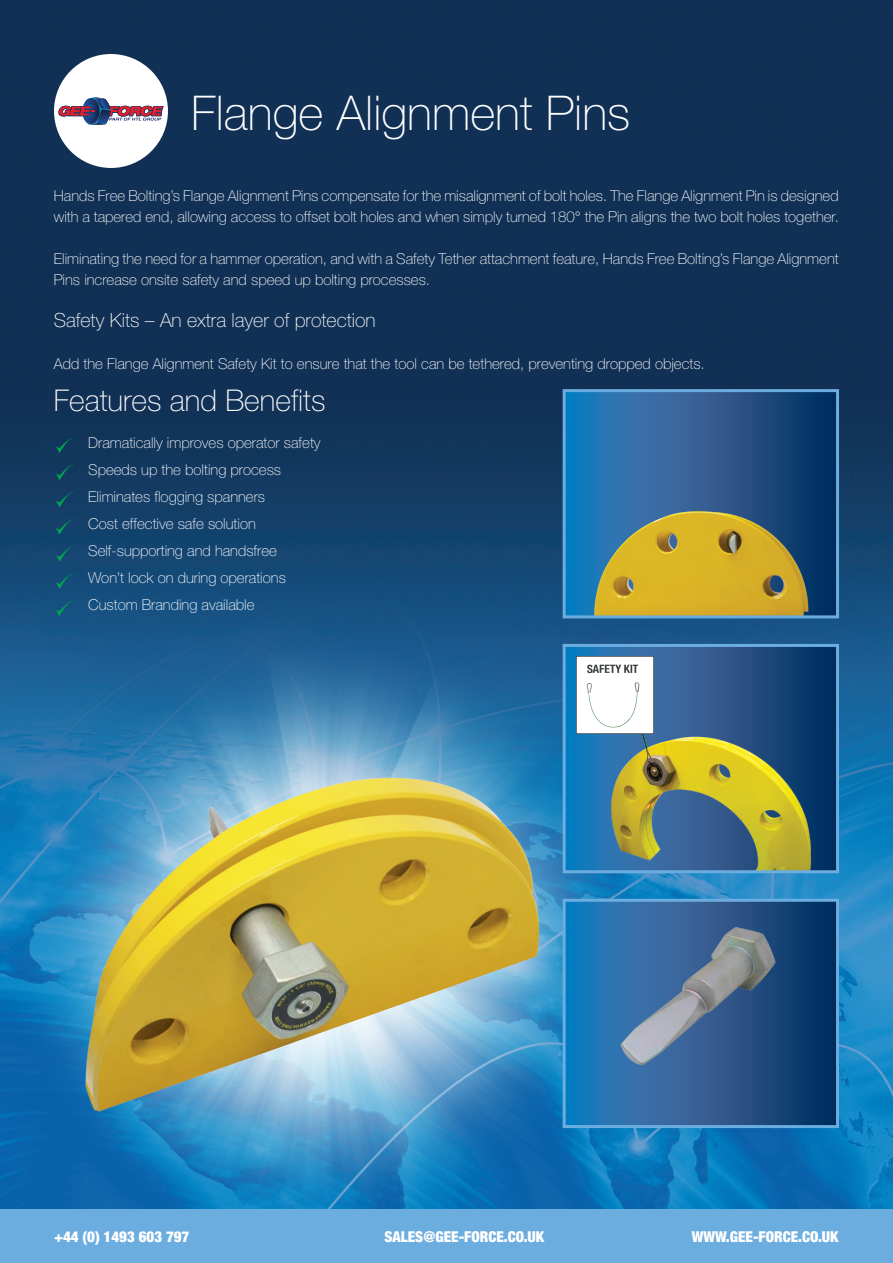
<style>
.page{position:relative;width:893px;height:1263px;background:#fff}
.page>*{position:absolute;margin:0;border:0;box-sizing:border-box;transform-origin:0 0}
.t1{font:100 48px "Helvetica Neue";color:#fff}
.t2{font:100 30px "Helvetica Neue";color:#fff}
.t3{font:100 19.5px "Helvetica Neue";color:#fff}
.t4{font:100 15px/27px "Helvetica Neue";color:#fff}
.t5{font:900 condensed 15px "Helvetica Neue";color:#fff}
</style>
<div class="page">
<img style="left:0;top:0;width:893px;height:1209px">
<div style="left:0;top:1209px;width:893px;height:54px;background:#6caddf"></div>
<div style="left:54px;top:54px;width:114px;height:114px;background:#fff;border-radius:50%"></div>
<svg style="left:58px;top:97px;width:105px;height:28px"></svg>
<img style="left:0;top:441px;width:838px;height:768px">
<svg style="left:55px;top:546px;width:19px;height:16px"></svg>
<svg style="left:55px;top:573px;width:19px;height:16px"></svg>
<svg style="left:55px;top:600px;width:19px;height:16px"></svg>
<svg style="left:55px;top:437px;width:19px;height:16px"></svg>
<svg style="left:55px;top:464px;width:19px;height:16px"></svg>
<svg style="left:55px;top:492px;width:19px;height:16px"></svg>
<svg style="left:55px;top:519px;width:19px;height:16px"></svg>
<svg style="left:567px;top:393px;width:268px;height:49px"></svg>
<img style="left:567px;top:442px;width:268px;height:172px">
<div style="left:563px;top:389px;width:276px;height:229px;border:3px solid #6caddf"></div>
<svg style="left:567px;top:1102px;width:268px;height:22px"></svg>
<img style="left:567px;top:903px;width:268px;height:199px">
<div style="left:563px;top:899px;width:276px;height:229px;border:3px solid #6caddf"></div>
<img style="left:74px;top:736px;width:475px;height:395px">
<svg style="left:567px;top:648px;width:268px;height:221px"></svg>
<img style="left:570px;top:697px;width:265px;height:172px">
<div style="left:563px;top:644px;width:276px;height:229px;border:3px solid #6caddf"></div>
<img style="left:576px;top:656px;width:78px;height:77px">
<h1 class="t1" style="left:191px;top:85px;width:441px">Flange Alignment Pins</h1>
<p class="t4" style="left:54px;top:185px;width:786px;line-height:21px">Hands Free Bolting’s Flange Alignment Pins compensate for the misalignment of bolt holes. The Flange Alignment Pin is designed with a tapered end, allowing access to offset bolt holes and when simply turned 180° the Pin aligns the two bolt holes together.</p>
<p class="t4" style="left:54px;top:248px;width:786px;line-height:21px">Eliminating the need for a hammer operation, and with a Safety Tether attachment feature, Hands Free Bolting’s Flange Alignment<br>Pins increase onsite safety and speed up bolting processes.</p>
<h3 class="t3" style="left:54px;top:309px;width:323px">Safety Kits – An extra layer of protection</h3>
<p class="t4" style="left:54px;top:350px;width:652px">Add the Flange Alignment Safety Kit to ensure that the tool can be tethered, preventing dropped objects.</p>
<h2 class="t2" style="left:54px;top:383px;width:273px">Features and Benefits</h2>
<p class="t4" style="left:88px;top:430px;width:234px">Dramatically improves operator safety<br>Speeds up the bolting process<br>Eliminates flogging spanners<br>Cost effective safe solution<br>Self-supporting and handsfree<br>Won’t lock on during operations<br>Custom Branding available</p>
<p class="t5" style="left:54px;top:1227px;width:137px">+44 (0) 1493 603 797</p>
<p class="t5" style="left:384px;top:1227px;width:161px">SALES@GEE-FORCE.CO.UK</p>
<p class="t5" style="left:692px;top:1227px;width:148px">WWW.GEE-FORCE.CO.UK</p>
</div>
